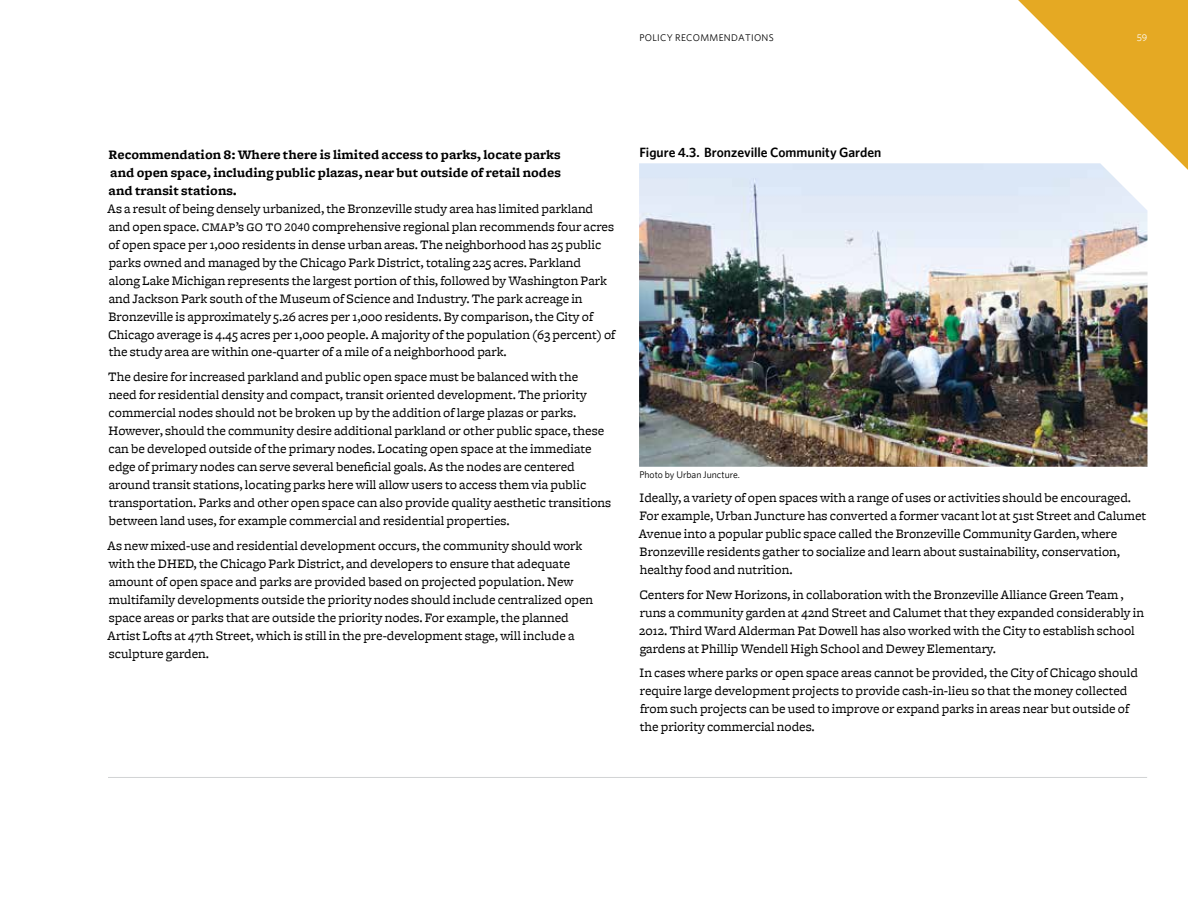
<style>
.page{position:relative;width:1188px;height:918px;background:#fff}
.page>*{position:absolute;margin:0;border:0;box-sizing:border-box;transform-origin:0 0}
.t1{font:13.5px/18px "CMAP Serif";color:#000}
.t2{font:700 13.5px/18px "CMAP Serif";color:#000;text-align:justify}
.t3{font:700 13.5px "CMAP Sans";color:#000}
.t4{font:9.75px "CMAP Sans";letter-spacing:.03em;color:#000}
.t5{font:9.75px "CMAP Sans";color:#000}
.t6{font:9.75px "CMAP Sans";color:#fff}
.s1{font-family:"CMAP Serif SC";font-size:12px}
</style>
<div class="page">
<svg style="left:1018px;top:0;width:170px;height:170px"></svg>
<hr style="left:108px;top:777px;width:1039px;height:1px;background:#d1d3d4">
<img style="left:639px;top:163px;width:509px;height:304px">
<p class="t4" style="left:639px;top:32px;width:136px">POLICY RECOMMENDATIONS</p>
<p class="t6" style="left:1137px;top:32px;width:12px">59</p>
<p class="t2" style="left:109px;top:146px;width:454px">Recommendation 8: Where there is limited access to parks, locate parks and open space, including public plazas, near but outside of retail nodes and transit stations.</p>
<p class="t1" style="left:108px;top:200px;width:509px">As a result of being densely urbanized, the Bronzeville study area has limited parkland and open space. <span class="s1">CMAP</span>’s <span class="s1">GO TO 2040</span> comprehensive regional plan recommends four acres of open space per 1,000 residents in dense urban areas. The neighborhood has 25 public parks owned and managed by the Chicago Park District, totaling 225 acres. Parkland<br>along Lake Michigan represents the largest portion of this, followed by Washington Park and Jackson Park south of the Museum of Science and Industry. The park acreage in Bronzeville is approximately 5.26 acres per 1,000 residents. By comparison, the City of Chicago average is 4.45 acres per 1,000 people. A majority of the population (63 percent) of the study area are within one-quarter of a mile of a neighborhood park.</p>
<p class="t1" style="left:108px;top:368px;width:505px">The desire for increased parkland and public open space must be balanced with the<br>need for residential density and compact, transit oriented development. The priority commercial nodes should not be broken up by the addition of large plazas or parks.<br>However, should the community desire additional parkland or other public space, these can be developed outside of the primary nodes. Locating open space at the immediate edge of primary nodes can serve several beneficial goals. As the nodes are centered around transit stations, locating parks here will allow users to access them via public transportation. Parks and other open space can also provide quality aesthetic transitions between land uses, for example commercial and residential properties.</p>
<p class="t1" style="left:108px;top:537px;width:487px">As new mixed-use and residential development occurs, the community should work with the DHED, the Chicago Park District, and developers to ensure that adequate amount of open space and parks are provided based on projected population. New multifamily developments outside the priority nodes should include centralized open space areas or parks that are outside the priority nodes. For example, the planned Artist Lofts at 47th Street, which is still in the pre-development stage, will include a sculpture garden.</p>
<p class="t3" style="left:639px;top:145px;width:244px">Figure 4.3. Bronzeville Community Garden</p>
<p class="t5" style="left:639px;top:469px;width:102px">Photo by Urban Juncture.</p>
<p class="t1" style="left:639px;top:489px;width:509px">Ideally, a variety of open spaces with a range of uses or activities should be encouraged.<br>For example, Urban Juncture has converted a former vacant lot at 51st Street and Calumet Avenue into a popular public space called the Bronzeville Community Garden, where Bronzeville residents gather to socialize and learn about sustainability, conservation, healthy food and nutrition.</p>
<p class="t1" style="left:639px;top:586px;width:506px">Centers for New Horizons, in collaboration with the Bronzeville Alliance Green Team , runs a community garden at 42nd Street and Calumet that they expanded considerably in 2012. Third Ward Alderman Pat Dowell has also worked with the City to establish school gardens at Phillip Wendell High School and Dewey Elementary.</p>
<p class="t1" style="left:640px;top:664px;width:500px">In cases where parks or open space areas cannot be provided, the City of Chicago should require large development projects to provide cash-in-lieu so that the money collected from such projects can be used to improve or expand parks in areas near but outside of the priority commercial nodes.</p>
</div>
